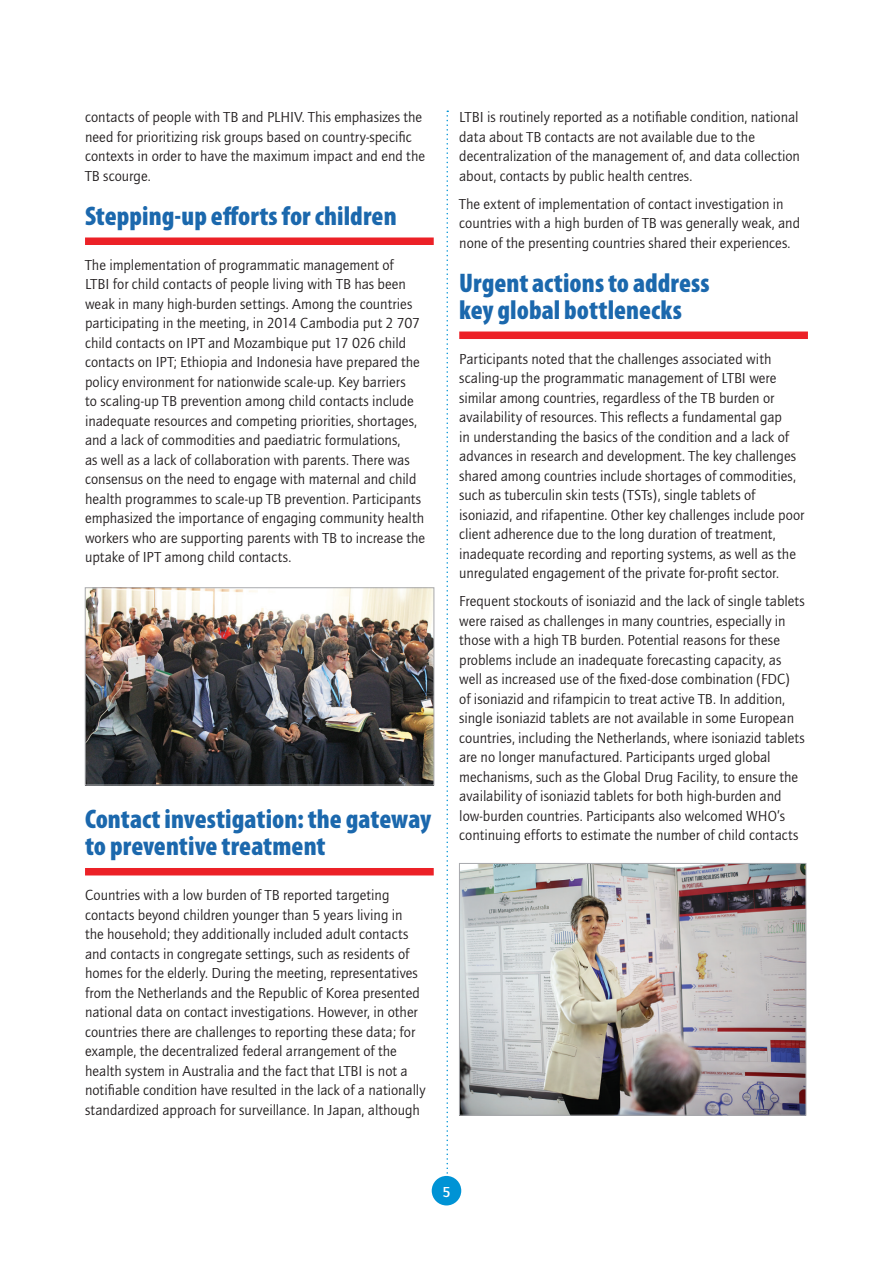
<style>
.page{position:relative;width:893px;height:1263px;background:#fff}
.page>*{position:absolute;margin:0;border:0;box-sizing:border-box;transform-origin:0 0}
.head_B{font:900 condensed 27px/27px "Myriad Pro";color:#1b68ad}
.body{font:15px/19.5px "Quay Itc T";color:#231f20}
.t1{font:700 15px "Quay Itc T";color:#fff}
</style>
<div class="page">
<div style="left:432px;top:1176px;width:29px;height:29px;background:#0093d5;border-radius:50%"></div>
<svg style="left:446px;top:111px;width:2px;height:1065px"></svg>
<div style="left:459px;top:331px;width:349px;height:8px;background:#ec2127"></div>
<img style="left:87px;top:589px;width:345px;height:194px">
<div style="left:85px;top:587px;width:349px;height:198px;border:1px solid #a8a9ad"></div>
<img style="left:461px;top:865px;width:343px;height:248px">
<div style="left:459px;top:863px;width:347px;height:252px;border:1px solid #a8a9ad"></div>
<div style="left:85px;top:237px;width:349px;height:8px;background:#ec2127"></div>
<div style="left:85px;top:868px;width:349px;height:7px;background:#ec2127"></div>
<p class="body" style="left:85px;top:107px;width:342px">contacts of people with TB and PLHIV. This emphasizes the need for prioritizing risk groups based on country-specific contexts in order to have the maximum impact and end the TB scourge.</p>
<p class="head_B" style="left:85px;top:201px;width:313px">Stepping-up efforts for children</p>
<p class="body" style="left:85px;top:255px;width:342px">The implementation of programmatic management of<br>LTBI for child contacts of people living with TB has been weak in many high-burden settings. Among the countries participating in the meeting, in 2014 Cambodia put 2 707 child contacts on IPT and Mozambique put 17 026 child contacts on IPT; Ethiopia and Indonesia have prepared the policy environment for nationwide scale-up. Key barriers<br>to scaling-up TB prevention among child contacts include inadequate resources and competing priorities, shortages, and a lack of commodities and paediatric formulations,<br>as well as a lack of collaboration with parents. There was consensus on the need to engage with maternal and child health programmes to scale-up TB prevention. Participants emphasized the importance of engaging community health workers who are supporting parents with TB to increase the uptake of IPT among child contacts.</p>
<p class="head_B" style="left:85px;top:805px;width:348px">Contact investigation: the gateway to preventive treatment</p>
<p class="body" style="left:85px;top:885px;width:342px">Countries with a low burden of TB reported targeting contacts beyond children younger than 5 years living in<br>the household; they additionally included adult contacts and contacts in congregate settings, such as residents of homes for the elderly. During the meeting, representatives from the Netherlands and the Republic of Korea presented national data on contact investigations. However, in other countries there are challenges to reporting these data; for example, the decentralized federal arrangement of the health system in Australia and the fact that LTBI is not a notifiable condition have resulted in the lack of a nationally standardized approach for surveillance. In Japan, although</p>
<p class="body" style="left:459px;top:107px;width:342px">LTBI is routinely reported as a notifiable condition, national data about TB contacts are not available due to the decentralization of the management of, and data collection about, contacts by public health centres.</p>
<p class="body" style="left:459px;top:194px;width:342px">The extent of implementation of contact investigation in countries with a high burden of TB was generally weak, and none of the presenting countries shared their experiences.</p>
<p class="head_B" style="left:459px;top:268px;width:252px">Urgent actions to address key global bottlenecks</p>
<p class="body" style="left:459px;top:349px;width:347px">Participants noted that the challenges associated with scaling-up the programmatic management of LTBI were similar among countries, regardless of the TB burden or availability of resources. This reflects a fundamental gap<br>in understanding the basics of the condition and a lack of advances in research and development. The key challenges shared among countries include shortages of commodities, such as tuberculin skin tests (TSTs), single tablets of isoniazid, and rifapentine. Other key challenges include poor client adherence due to the long duration of treatment, inadequate recording and reporting systems, as well as the unregulated engagement of the private for-profit sector.</p>
<p class="body" style="left:459px;top:591px;width:347px">Frequent stockouts of isoniazid and the lack of single tablets were raised as challenges in many countries, especially in those with a high TB burden. Potential reasons for these problems include an inadequate forecasting capacity, as well as increased use of the fixed-dose combination (FDC)<br>of isoniazid and rifampicin to treat active TB. In addition, single isoniazid tablets are not available in some European countries, including the Netherlands, where isoniazid tablets are no longer manufactured. Participants urged global mechanisms, such as the Global Drug Facility, to ensure the availability of isoniazid tablets for both high-burden and low-burden countries. Participants also welcomed WHO’s continuing efforts to estimate the number of child contacts</p>
<p class="t1" style="left:442px;top:1183px;width:10px">5</p>
</div>
